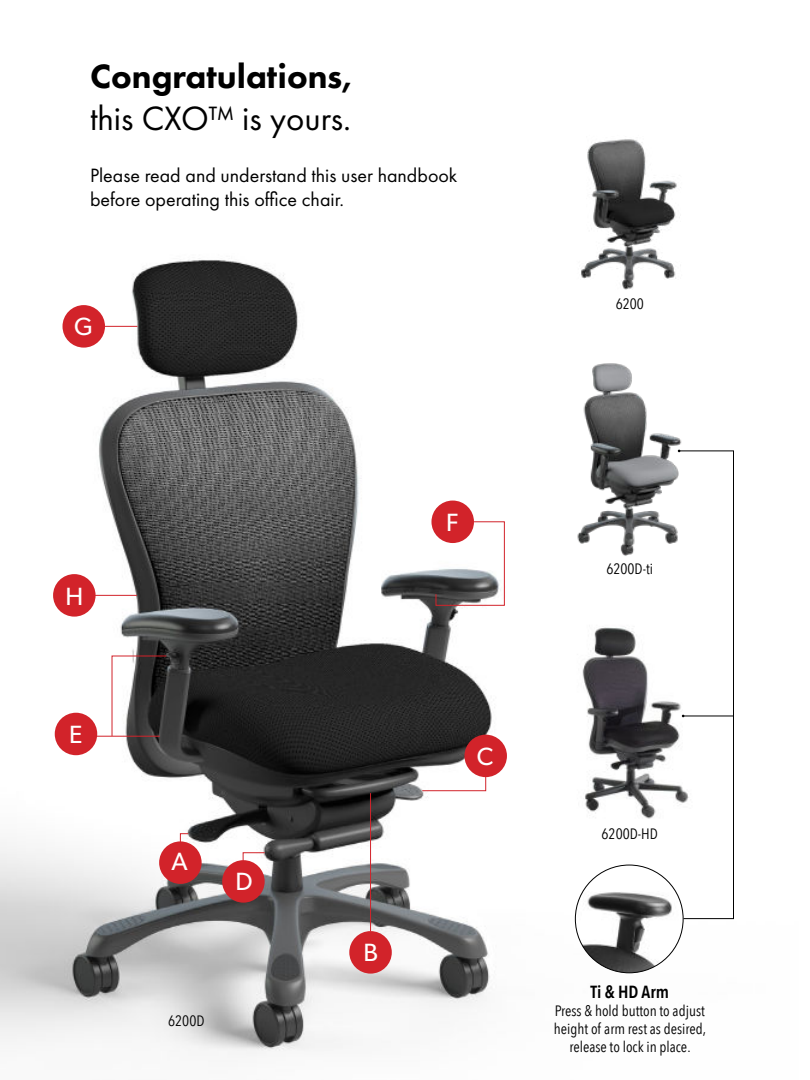
<style>
.page{position:relative;width:810px;height:1080px;background:#fff}
.page>*{position:absolute;margin:0;border:0;box-sizing:border-box;transform-origin:0 0}
.t1{font:800 35px "Futura PT";color:#000}
.t2{font:35px "Futura PT";color:#000}
.t3{font:25px "Gibson";color:#fff}
.t4{font:20px/24px "Futura PT";color:#000}
.t5{font:600 17.5px "Avenir Next Condensed";color:#000}
.t6{font:15px/18px "Avenir Next Condensed";color:#000;text-align:center}
</style>
<div class="page">
<img style="left:0;top:260px;width:734px;height:794px">
<div style="left:159px;top:841px;width:43px;height:43px;background:#d2232a;border-radius:50%"></div>
<div style="left:349px;top:931px;width:43px;height:43px;background:#d2232a;border-radius:50%"></div>
<div style="left:464px;top:735px;width:43px;height:42px;background:#d2232a;border-radius:50%"></div>
<div style="left:222px;top:860px;width:43px;height:43px;background:#d2232a;border-radius:50%"></div>
<div style="left:55px;top:713px;width:42px;height:42px;background:#d2232a;border-radius:50%"></div>
<div style="left:431px;top:501px;width:43px;height:42px;background:#d2232a;border-radius:50%"></div>
<div style="left:63px;top:305px;width:42px;height:43px;background:#d2232a;border-radius:50%"></div>
<div style="left:53px;top:574px;width:43px;height:43px;background:#d2232a;border-radius:50%"></div>
<hr style="left:95px;top:326px;width:42px;height:1px;background:#d2232a">
<hr style="left:91px;top:595px;width:46px;height:1px;background:#d2232a">
<svg style="left:435px;top:521px;width:70px;height:85px"></svg>
<svg style="left:422px;top:777px;width:64px;height:14px"></svg>
<svg style="left:242px;top:852px;width:23px;height:11px"></svg>
<svg style="left:180px;top:833px;width:9px;height:11px"></svg>
<hr style="left:94px;top:736px;width:65px;height:1px;background:#d2232a">
<svg style="left:111px;top:655px;width:56px;height:81px"></svg>
<hr style="left:370px;top:793px;width:1px;height:138px;background:#d2232a">
<img style="left:541px;top:139px;width:178px;height:155px">
<img style="left:541px;top:353px;width:178px;height:206px">
<img style="left:548px;top:618px;width:130px;height:206px">
<svg style="left:678px;top:450px;width:56px;height:469px"></svg>
<img style="left:575px;top:865px;width:108px;height:108px;border-radius:54px">
<h1 class="t1" style="left:90px;top:62px;width:264px">Congratulations,</h1>
<h1 class="t2" style="left:90px;top:104px;width:263px">this CXO™ is yours.</h1>
<h3 class="t4" style="left:90px;top:165px;width:369px">Please read and understand this user handbook before operating this office chair.</h3>
<h2 class="t3" style="left:74px;top:312px;width:20px">G</h2>
<p class="t6" style="left:616px;top:296px;width:30px">6200</p>
<h2 class="t3" style="left:65px;top:582px;width:19px">H</h2>
<h2 class="t3" style="left:69px;top:720px;width:15px">E</h2>
<h2 class="t3" style="left:172px;top:847px;width:18px">A</h2>
<h2 class="t3" style="left:235px;top:867px;width:19px">D</h2>
<p class="t6" style="left:168px;top:1013px;width:38px">6200D</p>
<h2 class="t3" style="left:363px;top:938px;width:16px">B</h2>
<h2 class="t3" style="left:446px;top:508px;width:14px">F</h2>
<p class="t6" style="left:606px;top:561px;width:48px">6200D-ti</p>
<h2 class="t3" style="left:477px;top:742px;width:18px">C</h2>
<p class="t6" style="left:602px;top:826px;width:58px">6200D-HD</p>
<p class="t5" style="left:591px;top:985px;width:80px">Ti &amp; HD Arm</p>
<p class="t6" style="left:554px;top:1003px;width:154px">Press &amp; hold button to adjust height of arm rest as desired, release to lock in place.</p>
</div>
